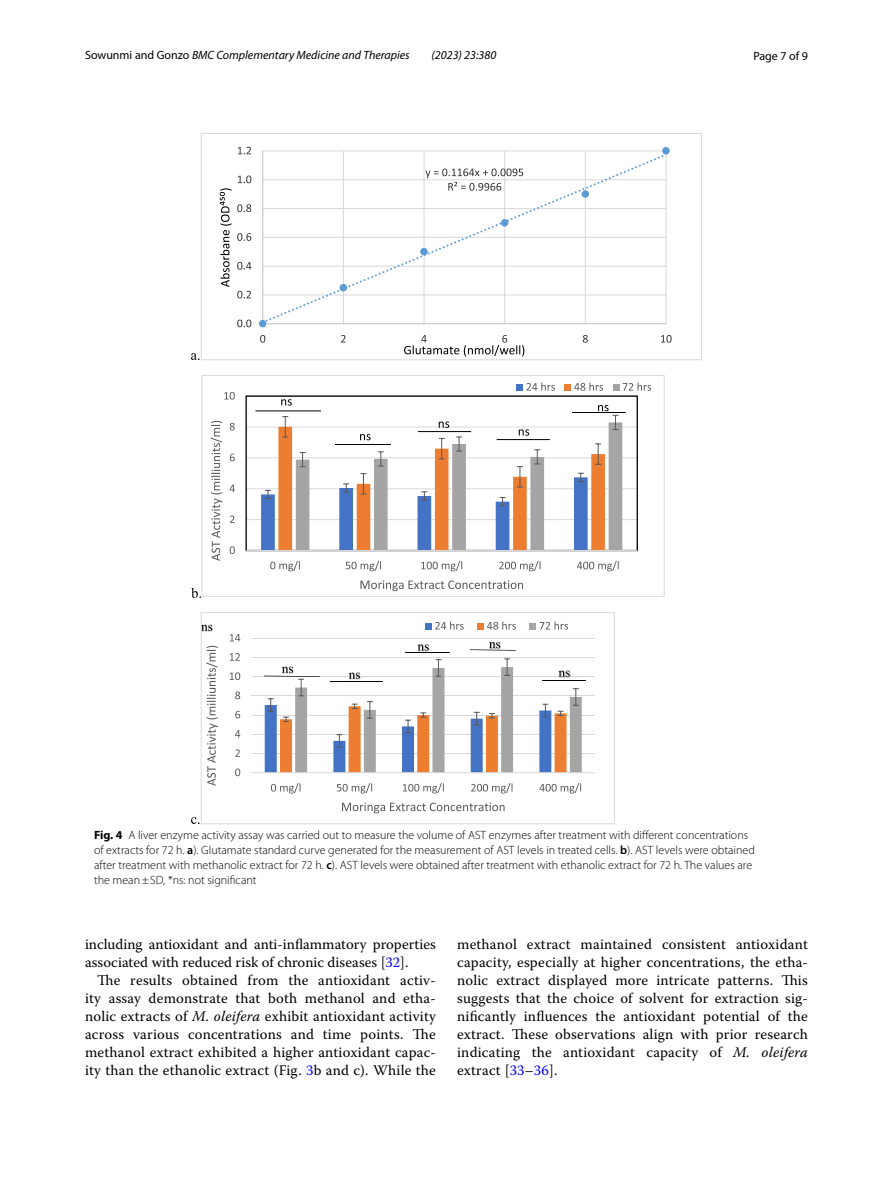
<style>
.page{position:relative;width:893px;height:1187px;background:#fff}
.page>*{position:absolute;margin:0;border:0;box-sizing:border-box;transform-origin:0 0}
.t1{font:14.7px/18px "Warnock Pro";letter-spacing:.01em;color:#000;text-align:justify}
.t2{font:300 12px/15px "Myriad Pro";color:#000}
.t3{font:italic 12px "Myriad Pro";color:#000}
.t4{font:12px "Myriad Pro";color:#000}
.s1{font-style:normal}
.s2{font-weight:700}
.s3{font-weight:600}
.s4{color:#00f}
.s5{font-style:italic}
</style>
<div class="page">
<svg style="left:191px;top:353px;width:8px;height:7px"></svg>
<hr style="left:263px;top:150px;width:403px;height:1px;background:#d9d9d9">
<hr style="left:343px;top:151px;width:1px;height:173px;background:#d9d9d9">
<hr style="left:424px;top:151px;width:1px;height:173px;background:#d9d9d9">
<hr style="left:504px;top:151px;width:1px;height:173px;background:#d9d9d9">
<hr style="left:585px;top:151px;width:1px;height:173px;background:#d9d9d9">
<hr style="left:262px;top:151px;width:1px;height:173px;background:#bfbfbf">
<div style="left:259px;top:320px;width:7px;height:7px;background:#5b9bd5;border-radius:50%"></div>
<div style="left:259px;top:320px;width:7px;height:7px;border:1px solid #5b9bd5;border-radius:50%"></div>
<div style="left:663px;top:147px;width:6px;height:7px;background:#5b9bd5;border-radius:50%"></div>
<div style="left:662px;top:147px;width:8px;height:7px;border:1px solid #5b9bd5;border-radius:50%"></div>
<svg style="left:263px;top:152px;width:403px;height:172px"></svg>
<svg style="left:425px;top:168px;width:98px;height:23px"></svg>
<svg style="left:237px;top:319px;width:14px;height:8px"></svg>
<svg style="left:238px;top:147px;width:13px;height:7px"></svg>
<svg style="left:260px;top:335px;width:5px;height:7px"></svg>
<svg style="left:341px;top:335px;width:5px;height:7px"></svg>
<svg style="left:583px;top:335px;width:5px;height:7px"></svg>
<svg style="left:661px;top:335px;width:11px;height:7px"></svg>
<svg style="left:220px;top:175px;width:31px;height:123px"></svg>
<svg style="left:404px;top:335px;width:120px;height:21px"></svg>
<div style="left:201px;top:133px;width:501px;height:227px;border:1px solid #d9d9d9"></div>
<svg style="left:191px;top:587px;width:10px;height:11px"></svg>
<svg style="left:191px;top:817px;width:9px;height:7px"></svg>
<svg style="left:246px;top:395px;width:392px;height:156px"></svg>
<hr style="left:246px;top:550px;width:391px;height:1px;background:#d9d9d9">
<svg style="left:230px;top:546px;width:5px;height:8px"></svg>
<svg style="left:230px;top:515px;width:5px;height:8px"></svg>
<svg style="left:230px;top:484px;width:5px;height:8px"></svg>
<svg style="left:230px;top:453px;width:5px;height:8px"></svg>
<svg style="left:230px;top:423px;width:5px;height:7px"></svg>
<svg style="left:224px;top:392px;width:11px;height:7px"></svg>
<svg style="left:270px;top:560px;width:30px;height:11px"></svg>
<svg style="left:346px;top:560px;width:35px;height:11px"></svg>
<svg style="left:421px;top:560px;width:41px;height:11px"></svg>
<svg style="left:499px;top:560px;width:41px;height:11px"></svg>
<svg style="left:577px;top:560px;width:42px;height:11px"></svg>
<svg style="left:211px;top:421px;width:11px;height:140px"></svg>
<svg style="left:360px;top:580px;width:163px;height:11px"></svg>
<svg style="left:517px;top:382px;width:38px;height:8px"></svg>
<svg style="left:565px;top:382px;width:38px;height:8px"></svg>
<svg style="left:613px;top:382px;width:38px;height:8px"></svg>
<div style="left:201px;top:375px;width:464px;height:221px;border:1px solid #d9d9d9"></div>
<svg style="left:201px;top:612px;width:414px;height:212px"></svg>
<hr style="left:255px;top:410px;width:66px;height:1px;background:#000">
<hr style="left:573px;top:412px;width:53px;height:1px;background:#000">
<svg style="left:261px;top:399px;width:361px;height:151px"></svg>
<hr style="left:418px;top:431px;width:53px;height:1px;background:#000">
<hr style="left:497px;top:439px;width:53px;height:1px;background:#000">
<hr style="left:405px;top:652px;width:44px;height:1px;background:#000">
<svg style="left:470px;top:642px;width:46px;height:8px"></svg>
<svg style="left:201px;top:624px;width:11px;height:7px"></svg>
<svg style="left:417px;top:644px;width:12px;height:6px"></svg>
<svg style="left:264px;top:658px;width:331px;height:114px"></svg>
<p class="t3" style="left:85px;top:48px;width:326px"><span class="s1">Sowunmi and Gonzo</span> BMC Complementary Medicine and Therapies</p>
<p class="t3" style="left:432px;top:48px;width:66px">(2023) 23:380</p>
<p class="t4" style="left:753px;top:48px;width:56px">Page 7 of 9</p>
<p class="t2" style="left:94px;top:828px;width:662px"><span class="s2">Fig. 4</span> A liver enzyme activity assay was carried out to measure the volume of AST enzymes after treatment with different concentrations of extracts for 72 h. <span class="s3">a</span>). Glutamate standard curve generated for the measurement of AST levels in treated cells. <span class="s3">b</span>). AST levels were obtained after treatment with methanolic extract for 72 h. <span class="s3">c</span>). AST levels were obtained after treatment with ethanolic extract for 72 h. The values are the mean±SD, *ns: not significant</p>
<p class="t1" style="left:85px;top:935px;width:352px">including antioxidant and anti-inflammatory properties associated with reduced risk of chronic diseases [<span class="s4">32</span>].</p>
<p class="t1" style="left:85px;top:971px;width:352px;text-indent:12px">The results obtained from the antioxidant activ&shy;ity assay demonstrate that both methanol and etha&shy;nolic extracts of <span class="s5">M. oleifera</span> exhibit antioxidant activity across various concentrations and time points. The methanol extract exhibited a higher antioxidant capac&shy;ity than the ethanolic extract (Fig. <span class="s4">3</span>b and c). While the</p>
<p class="t1" style="left:457px;top:935px;width:352px">methanol extract maintained consistent antioxidant capacity, especially at higher concentrations, the etha&shy;nolic extract displayed more intricate patterns. This suggests that the choice of solvent for extraction sig&shy;nificantly influences the antioxidant potential of the extract. These observations align with prior research indicating the antioxidant capacity of <span class="s5">M. oleifera </span>extract [<span class="s4">33</span>–<span class="s4">36</span>].</p>
</div>
